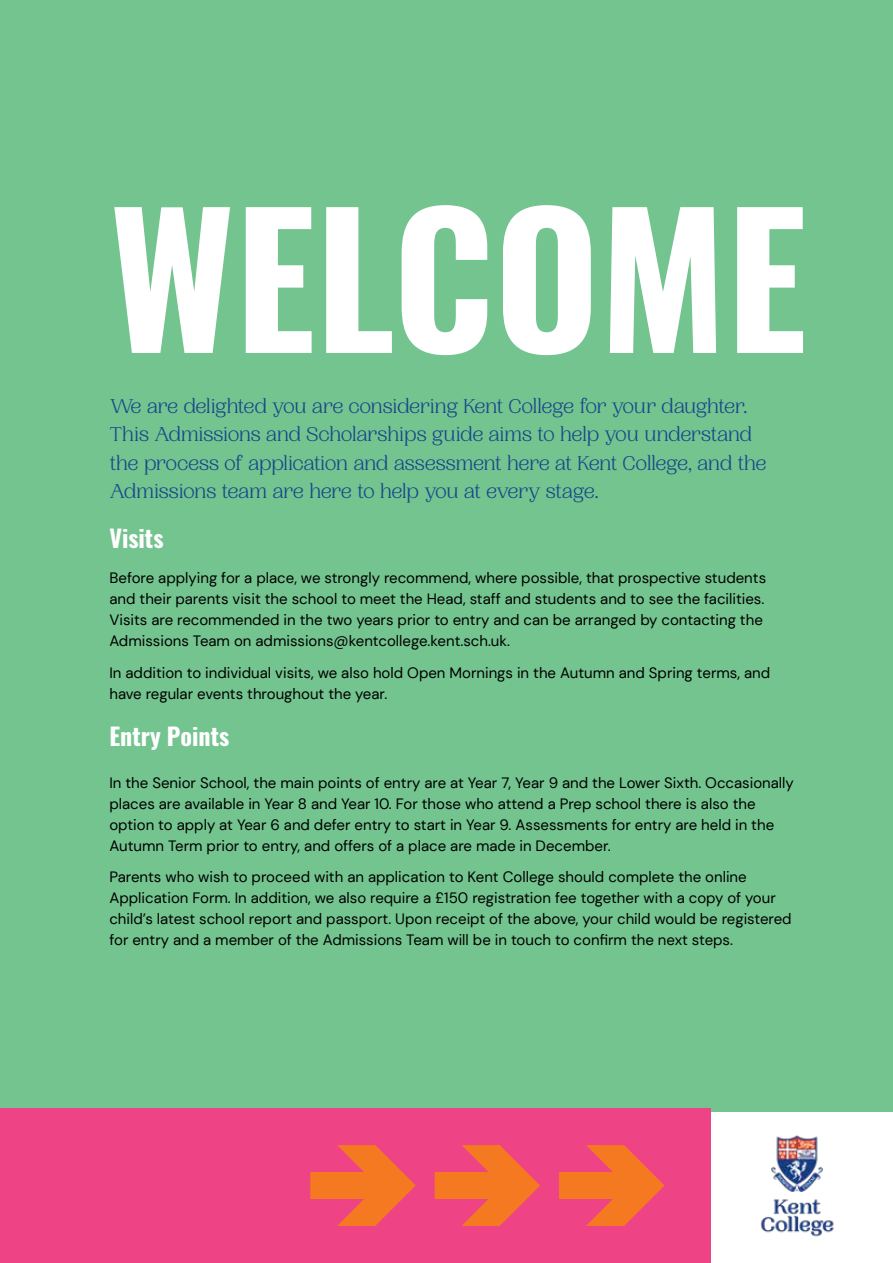
<style>
.page{position:relative;width:893px;height:1263px;background:#fff}
.page>*{position:absolute;margin:0;border:0;box-sizing:border-box;transform-origin:0 0}
.t1{font:700 180px "Oswald";color:#fff}
.t2{font:700 24px "Oswald";color:#fff}
.t3{font:300 21px/28.5px "PP Woodland";letter-spacing:-.025em;color:#18468a}
.t4{font:15px/21px "DM Sans";color:#000}
</style>
<div class="page">
<div style="left:0;top:0;width:893px;height:1111px;background:#73c48f"></div>
<div style="left:0;top:1108px;width:710px;height:155px;background:#ee4485"></div>
<img style="left:760px;top:1135px;width:74px;height:102px">
<h1 class="t1" style="left:109px;top:186px;width:699px">WELCOME</h1>
<p class="t3" style="left:109px;top:392px;width:659px">We are delighted you are considering Kent College for your daughter.<br>This Admissions and Scholarships guide aims to help you understand the process of application and assessment here at Kent College, and the Admissions team are here to help you at every stage.</p>
<h2 class="t2" style="left:109px;top:525px;width:56px">Visits</h2>
<p class="t4" style="left:109px;top:567px;width:658px">Before applying for a place, we strongly recommend, where possible, that prospective students and their parents visit the school to meet the Head, staff and students and to see the facilities.<br>Visits are recommended in the two years prior to entry and can be arranged by contacting the Admissions Team on admissions@kentcollege.kent.sch.uk.</p>
<p class="t4" style="left:109px;top:662px;width:662px">In addition to individual visits, we also hold Open Mornings in the Autumn and Spring terms, and have regular events throughout the year.</p>
<h2 class="t2" style="left:109px;top:724px;width:121px">Entry Points</h2>
<p class="t4" style="left:109px;top:772px;width:686px">In the Senior School, the main points of entry are at Year 7, Year 9 and the Lower Sixth. Occasionally places are available in Year 8 and Year 10. For those who attend a Prep school there is also the option to apply at Year 6 and defer entry to start in Year 9. Assessments for entry are held in the Autumn Term prior to entry, and offers of a place are made in December.</p>
<p class="t4" style="left:109px;top:866px;width:684px">Parents who wish to proceed with an application to Kent College should complete the online Application Form. In addition, we also require a £150 registration fee together with a copy of your child’s latest school report and passport. Upon receipt of the above, your child would be registered for entry and a member of the Admissions Team will be in touch to confirm the next steps.</p>
</div>
